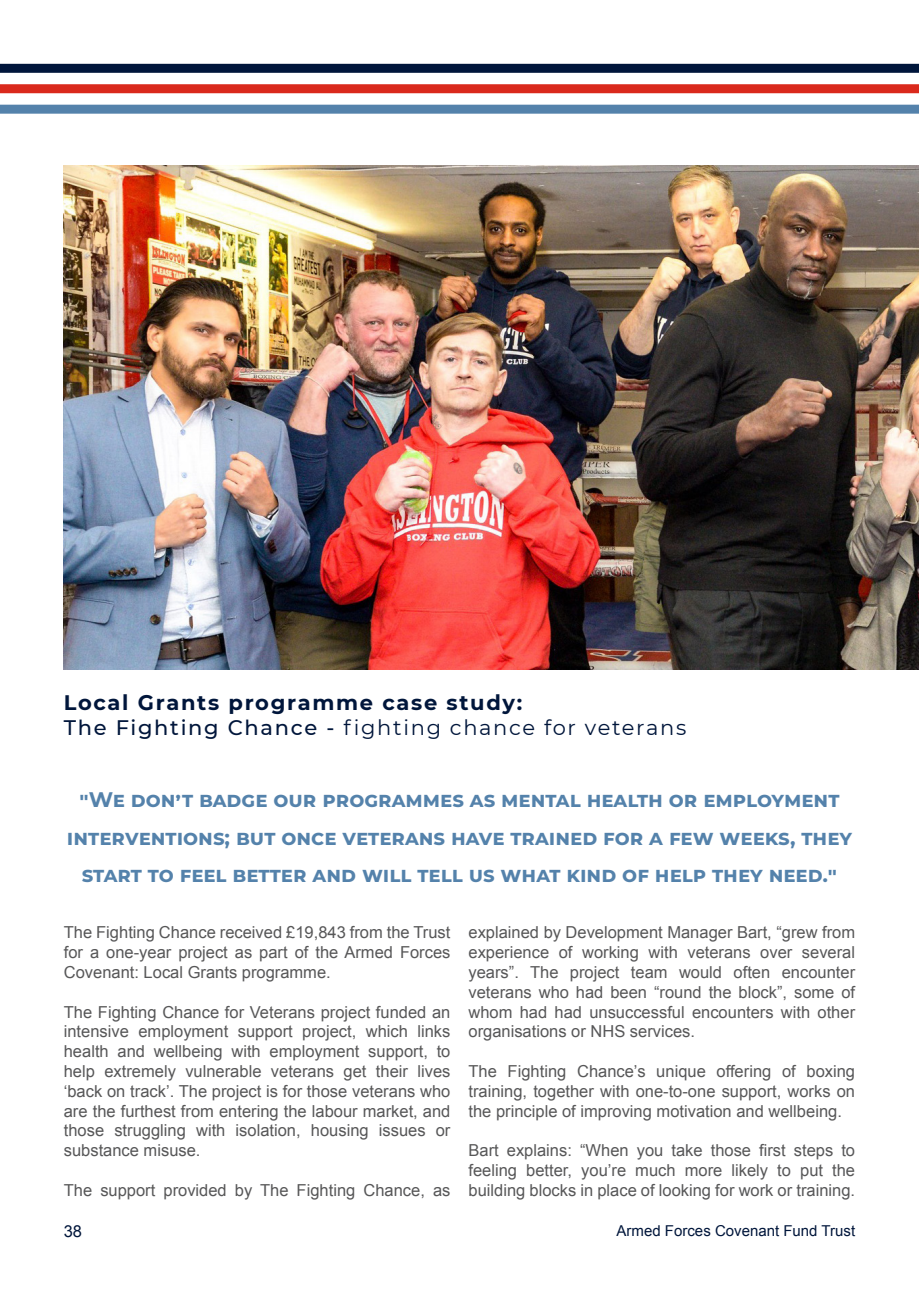
<style>
.page{position:relative;width:919px;height:1289px;background:#fff}
.page>*{position:absolute;margin:0;border:0;box-sizing:border-box;transform-origin:0 0}
.body_text_June_2021{font:700 21px/37.5px "Montserrat";letter-spacing:.04em;color:#5482ab;text-align:center}
.Magazine_Title{font:21px "Montserrat";letter-spacing:.08em;color:#00163b}
.Magazine_Title-2{font:700 21px "Montserrat";letter-spacing:.08em;color:#00163b}
.body_text_June_2021-2{font:16.5px/19.8px "Arial";color:#575758;text-align:justify}
.t1{font:16.5px "Arial";color:#00163b}
.t2{font:15px "Arial";color:#00163b}
.s1{font-weight:500}
</style>
<div class="page">
<img style="left:64px;top:165px;width:854px;height:504px">
<div style="left:0;top:64px;width:918px;height:9px;background:#00163b"></div>
<div style="left:0;top:84px;width:918px;height:9px;background:#da291c"></div>
<div style="left:0;top:105px;width:918px;height:9px;background:#5482ab"></div>
<p class="Magazine_Title-2" style="left:64px;top:687px;width:460px">Local Grants programme case study:</p>
<p class="Magazine_Title" style="left:64px;top:712px;width:624px"><span class="s1">The Fighting Chance -</span> fighting chance for veterans</p>
<p class="body_text_June_2021" style="left:67px;top:780px;width:786px">"We don’t badge our programmes as mental health or employment interventions; but once veterans have trained for a few weeks, they start to feel better and will tell us what kind of help they need."</p>
<p class="body_text_June_2021-2" style="left:64px;top:922px;width:388px">The Fighting Chance received £19,843 from the Trust for a one-year project as part of the Armed Forces Covenant: Local Grants programme.</p>
<p class="body_text_June_2021-2" style="left:64px;top:1002px;width:388px">The Fighting Chance for Veterans project funded an intensive employment support project, which links health and wellbeing with employment support, to help extremely vulnerable veterans get their lives ‘back on track’. The project is for those veterans who are the furthest from entering the labour market, and those struggling with isolation, housing issues or substance misuse.</p>
<p class="body_text_June_2021-2" style="left:64px;top:1180px;width:388px">The support provided by The Fighting Chance, as</p>
<p class="body_text_June_2021-2" style="left:468px;top:922px;width:388px">explained by Development Manager Bart, “grew from experience of working with veterans over several years”. The project team would often encounter veterans who had been “round the block”, some of whom had had unsuccessful encounters with other organisations or NHS services.</p>
<p class="body_text_June_2021-2" style="left:468px;top:1061px;width:388px">The Fighting Chance’s unique offering of boxing training, together with one-to-one support, works on the principle of improving motivation and wellbeing.</p>
<p class="body_text_June_2021-2" style="left:468px;top:1140px;width:388px">Bart explains: “When you take those first steps to feeling better, you’re much more likely to put the building blocks in place of looking for work or training.</p>
<p class="t1" style="left:64px;top:1220px;width:20px">38</p>
<p class="t2" style="left:616px;top:1220px;width:240px">Armed Forces Covenant Fund Trust</p>
</div>
